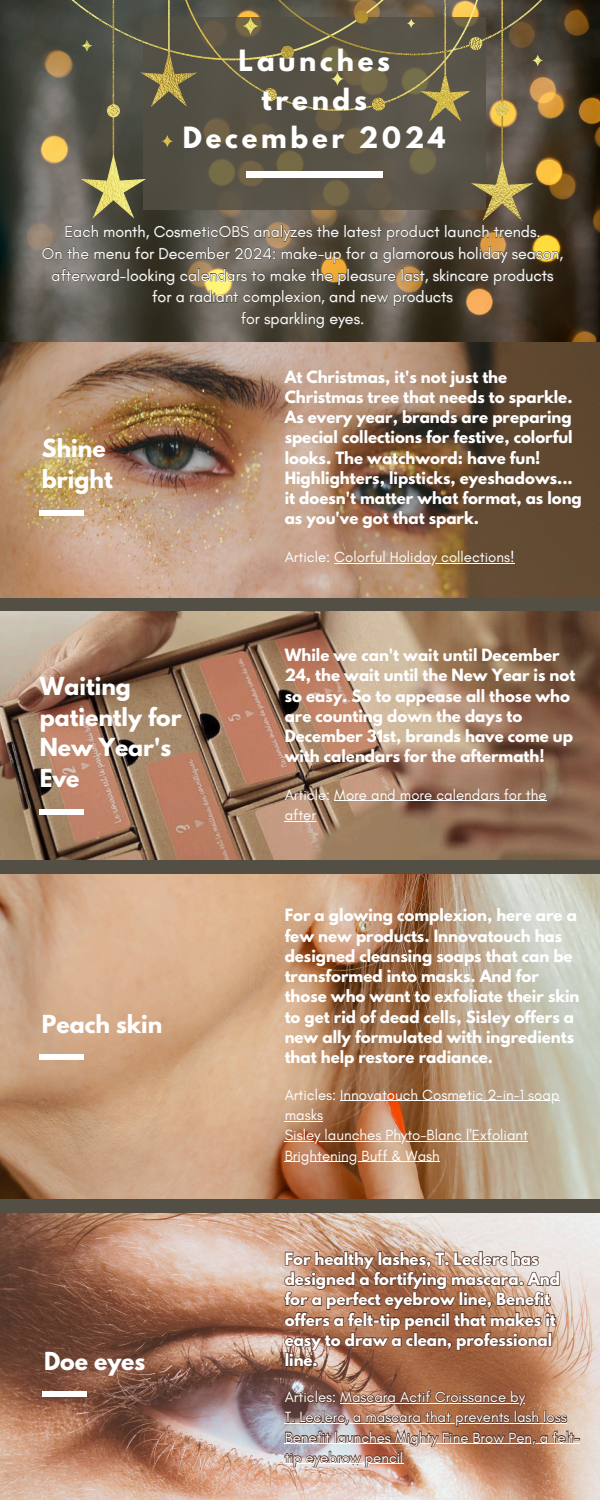
<style>
.page{position:relative;width:600px;height:1500px;background:#534f44}
.page>*{position:absolute;margin:0;border:0;box-sizing:border-box;transform-origin:0 0}
.t1{font:700 26px/38.2px "League Spartan";letter-spacing:.145em;color:#fff;text-align:center}
.t2{font:700 22px/30.8px "League Spartan";color:#fff}
.t3{font:16px/21.8px "Glacial Indifference";color:#fff;text-align:center}
.t4{font:700 15px/20.2px "League Spartan";color:#fff}
.t5{font:15px/20.2px "Glacial Indifference";color:#fff}
</style>
<div class="page">
<img style="left:0;top:612px;width:600px;height:248px">
<div style="left:40px;top:809px;width:44px;height:6px;background:#fff"></div>
<img style="left:0;top:874px;width:600px;height:325px">
<div style="left:40px;top:1054px;width:44px;height:6px;background:#fff"></div>
<img style="left:0;top:0;width:600px;height:342px">
<img style="left:67px;top:0;width:480px;height:221px">
<div style="left:246px;top:171px;width:136px;height:7px;background:#fff"></div>
<img style="left:0;top:342px;width:600px;height:255px">
<img style="left:0;top:1213px;width:600px;height:287px">
<div style="left:42px;top:1391px;width:44px;height:6px;background:#fff"></div>
<div style="left:40px;top:510px;width:44px;height:6px;background:#fff"></div>
<svg style="left:42px;top:224px;width:522px;height:107px"></svg>
<hr style="left:334px;top:801px;width:213px;height:1px;background:#fff">
<hr style="left:285px;top:821px;width:31px;height:1px;background:#fff">
<hr style="left:340px;top:1101px;width:220px;height:1px;background:#fff">
<hr style="left:285px;top:1121px;width:38px;height:1px;background:#fff">
<hr style="left:285px;top:1141px;width:243px;height:1px;background:#fff">
<hr style="left:285px;top:1161px;width:155px;height:1px;background:#fff">
<svg style="left:283px;top:1250px;width:277px;height:118px"></svg>
<img style="left:283px;top:1386px;width:298px;height:90px">
<hr style="left:340px;top:1403px;width:185px;height:1px;background:#fff">
<hr style="left:285px;top:1423px;width:282px;height:1px;background:#fff">
<hr style="left:285px;top:1443px;width:295px;height:1px;background:#fff">
<hr style="left:285px;top:1464px;width:119px;height:1px;background:#fff">
<hr style="left:334px;top:563px;width:181px;height:1px;background:#fff">
<h1 class="t1" style="left:239px;top:45px;width:153px">Launches trends</h1>
<p class="t1" style="left:183px;top:122px;width:264px">December 2024</p>
<p class="t3" style="left:64px;top:221px;width:478px">Each month, CosmeticOBS analyzes the latest product launch trends.</p>
<p class="t3" style="left:42px;top:242px;width:523px">On the menu for December 2024: make-up for a glamorous holiday season, afterward-looking calendars to make the pleasure last, skincare products</p>
<p class="t3" style="left:152px;top:286px;width:302px">for a radiant complexion, and new products</p>
<p class="t3" style="left:241px;top:308px;width:125px">for sparkling eyes.</p>
<h2 class="t2" style="left:42px;top:436px;width:72px">Shine bright</h2>
<p class="t2" style="left:40px;top:673px;width:144px">Waiting patiently for<br>New Year's<br>Eve</p>
<p class="t2" style="left:42px;top:1012px;width:122px">Peach skin</p>
<p class="t2" style="left:44px;top:1348px;width:103px">Doe eyes</p>
<h3 class="t4" style="left:285px;top:369px;width:299px">At Christmas, it's not just the Christmas tree that needs to sparkle.<br>As every year, brands are preparing special collections for festive, colorful looks. The watchword: have fun!<br>Highlighters, lipsticks, eyeshadows... it doesn't matter what format, as long as you've got that spark.</h3>
<p class="t5" style="left:285px;top:547px;width:231px">Article: Colorful Holiday collections!</p>
<p class="t4" style="left:285px;top:647px;width:292px">While we can't wait until December 24, the wait until the New Year is not so easy. So to appease all those who are counting down the days to December 31st, brands have come up with calendars for the aftermath!</p>
<h2 class="t5" style="left:285px;top:784px;width:263px">Article: More and more calendars for the after</h2>
<h3 class="t4" style="left:285px;top:907px;width:296px">For a glowing complexion, here are a few new products. Innovatouch has designed cleansing soaps that can be transformed into masks. And for those who want to exfoliate their skin to get rid of dead cells, Sisley offers a new ally formulated with ingredients that help restore radiance.</h3>
<p class="t5" style="left:285px;top:1084px;width:276px">Articles: Innovatouch Cosmetic 2-in-1 soap</p>
<p class="t5" style="left:285px;top:1105px;width:40px">masks</p>
<h2 class="t5" style="left:285px;top:1125px;width:245px">Sisley launches Phyto-Blanc l'Exfoliant</h2>
<h3 class="t5" style="left:285px;top:1145px;width:157px">Brightening Buff &amp; Wash</h3>
<p class="t4" style="left:285px;top:1251px;width:277px">For healthy lashes, T. Leclerc has designed a fortifying mascara. And for a perfect eyebrow line, Benefit offers a felt-tip pencil that makes it easy to draw a clean, professional line.</p>
<h2 class="t5" style="left:285px;top:1387px;width:242px">Articles: Mascara Actif Croissance by</h2>
<p class="t5" style="left:285px;top:1407px;width:284px">T. Leclerc, a mascara that prevents lash loss</p>
<p class="t5" style="left:285px;top:1427px;width:297px">Benefit launches Mighty Fine Brow Pen, a felt-</p>
<p class="t5" style="left:285px;top:1447px;width:120px">tip eyebrow pencil</p>
</div>
